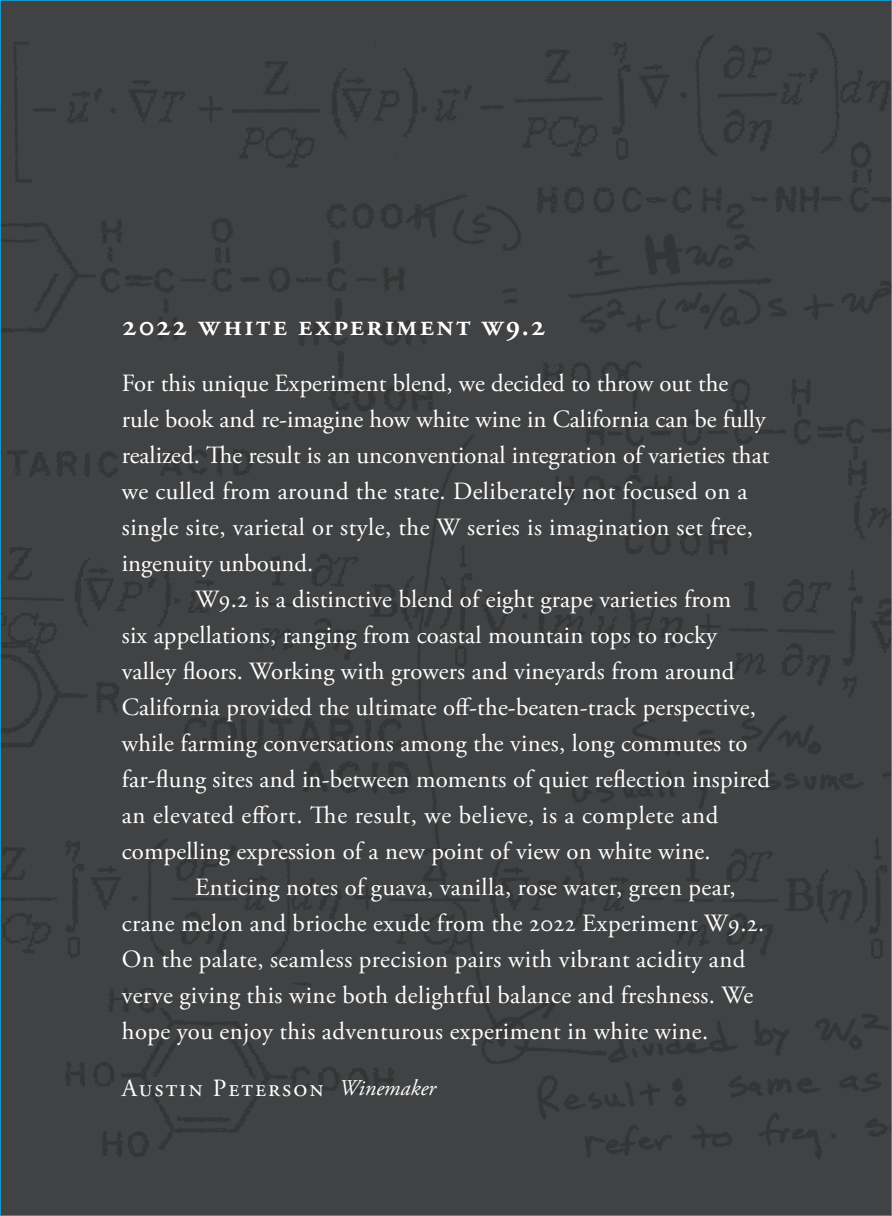
<style>
.page{position:relative;width:892px;height:1216px;background:#fff}
.page>*{position:absolute;margin:0;border:0;box-sizing:border-box;transform-origin:0 0}
.t1{font:600 30.38px "Adobe Garamond Pro";letter-spacing:.07em;color:#fff}
.t2{font:24.75px "Adobe Garamond Pro";letter-spacing:.005em;color:#fff}
.t3{font:24.75px "Adobe Garamond Pro";letter-spacing:.025em;color:#fff}
.t4{font:24.75px "Adobe Garamond Pro";letter-spacing:.08em;color:#fff}
.s1{font-style:italic;font-size:22.5px}
</style>
<div class="page">
<div style="left:2px;top:2px;width:888px;height:1212px;background:#414243"></div>
<p class="t1" style="left:122px;top:308px;width:425px">2022 white experiment w9.2</p>
<p class="t2" style="left:122px;top:368px;width:608px">For this unique Experiment blend, we decided to throw out the</p>
<p class="t2" style="left:122px;top:404px;width:645px">rule book and re-imagine how white wine in California can be fully</p>
<p class="t2" style="left:122px;top:440px;width:649px">realized. The result is an unconventional integration of varieties that</p>
<p class="t2" style="left:122px;top:476px;width:627px">we culled from around the state. Deliberately not focused on a</p>
<p class="t2" style="left:122px;top:512px;width:632px">single site, varietal or style, the W series is imagination set free,</p>
<p class="t2" style="left:122px;top:548px;width:193px">ingenuity unbound.</p>
<p class="t2" style="left:195px;top:584px;width:538px">W9.2 is a distinctive blend of eight grape varieties from</p>
<p class="t2" style="left:122px;top:620px;width:596px">six appellations, ranging from coastal mountain tops to rocky</p>
<p class="t2" style="left:122px;top:656px;width:614px">valley floors. Working with growers and vineyards from around</p>
<p class="t2" style="left:122px;top:692px;width:635px">California provided the ultimate off-the-beaten-track perspective,</p>
<p class="t2" style="left:122px;top:728px;width:627px">while farming conversations among the vines, long commutes to</p>
<p class="t2" style="left:122px;top:764px;width:650px">far-flung sites and in-between moments of quiet reflection inspired</p>
<p class="t3" style="left:122px;top:800px;width:598px">an elevated effort. The result, we believe, is a complete and</p>
<p class="t2" style="left:122px;top:836px;width:590px">compelling expression of a new point of view on white wine.</p>
<p class="t2" style="left:195px;top:872px;width:542px">Enticing notes of guava, vanilla, rose water, green pear,</p>
<p class="t2" style="left:122px;top:908px;width:644px">crane melon and brioche exude from the 2022 Experiment W9.2.</p>
<p class="t2" style="left:122px;top:944px;width:625px">On the palate, seamless precision pairs with vibrant acidity and</p>
<p class="t2" style="left:122px;top:980px;width:633px">verve giving this wine both delightful balance and freshness. We</p>
<p class="t2" style="left:122px;top:1016px;width:588px">hope you enjoy this adventurous experiment in white wine.</p>
<p class="t4" style="left:122px;top:1073px;width:315px">Austin Peterson <span class="s1">Winemaker</span></p>
</div>
